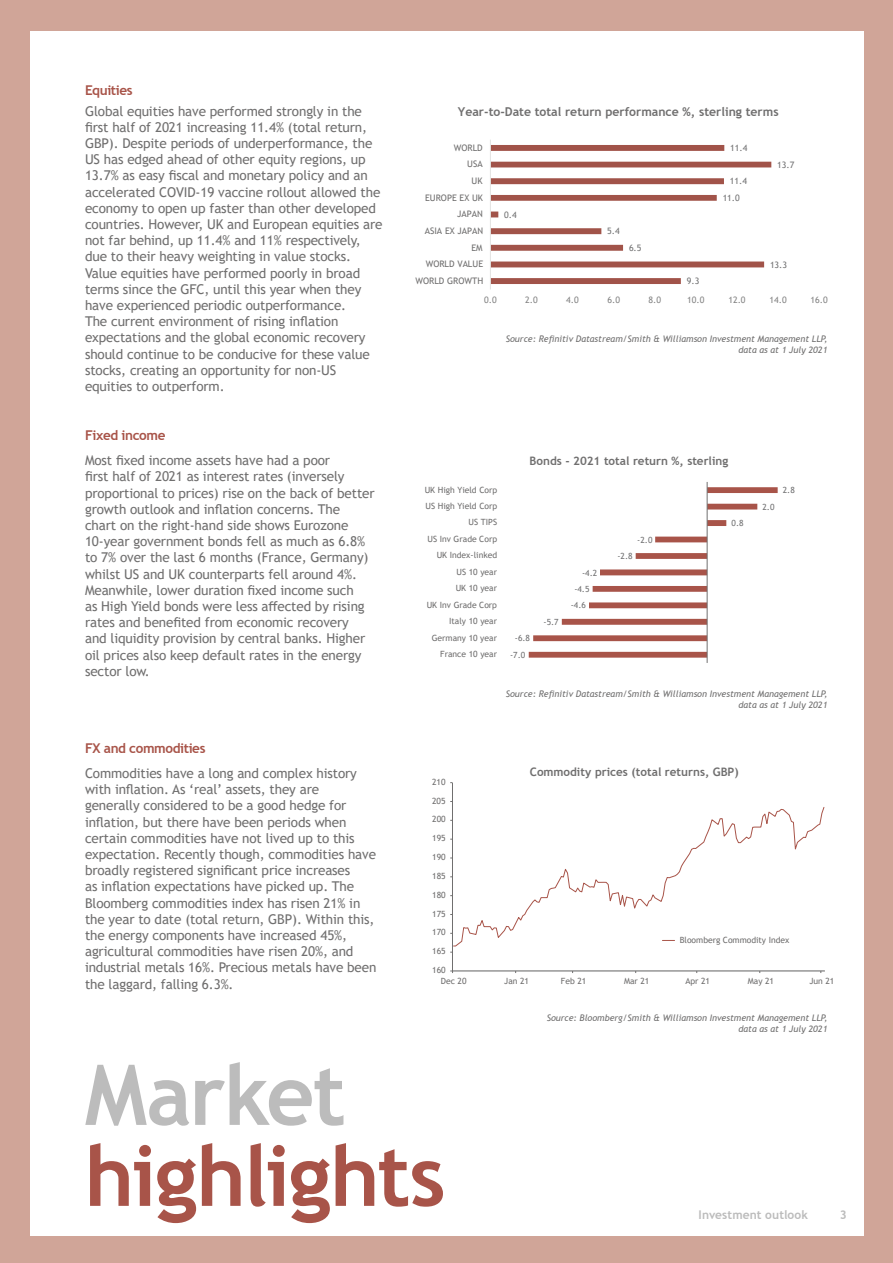
<style>
.page{position:relative;width:893px;height:1263px;background:#d0a598}
.page>*{position:absolute;margin:0;border:0;box-sizing:border-box;transform-origin:0 0}
.t1{font:700 84px "Trebuchet MS";letter-spacing:-.015em;color:#a85449}
.t2{font:700 84px "Trebuchet MS";letter-spacing:-.02em;color:#bcbcbc}
.t3{font:13.5px/16.2px "Trebuchet MS";letter-spacing:-.01em;color:#706f6f}
.t4{font:700 13.5px "Trebuchet MS";letter-spacing:-.03em;color:#a85449}
.t5{font:700 12.3px "Trebuchet MS";color:#706f6f}
.t6{font:700 12px "Trebuchet MS";letter-spacing:.01em;color:#bcbcbc}
.t7{font:700 11.7px "Trebuchet MS";color:#706f6f}
.t8{font:italic 9px/10.8px "Trebuchet MS";color:#706f6f;text-align:right}
.t9{font:9px/16.6px "Trebuchet MS";color:#706f6f;text-align:right}
.t10{font:8.85px/16.6px "Trebuchet MS";letter-spacing:-.005em;color:#737374}
.t11{font:8.85px "Trebuchet MS";letter-spacing:-.005em;color:#858585}
.t12{font:8.55px/16.5px "Trebuchet MS";color:#706f6f;text-align:right}
.t13{font:8.55px/16.5px "Trebuchet MS";color:#737374;text-align:center}
</style>
<div class="page">
<div style="left:30px;top:31px;width:833px;height:1204px;background:#fff"></div>
<svg style="left:491px;top:145px;width:280px;height:139px"></svg>
<hr style="left:490px;top:140px;width:1px;height:149px;background:#e3e3e2">
<svg style="left:529px;top:487px;width:249px;height:171px"></svg>
<hr style="left:707px;top:482px;width:1px;height:181px;background:#706f6f">
<hr style="left:453px;top:971px;width:372px;height:1px;background:#706f6f">
<hr style="left:452px;top:783px;width:1px;height:188px;background:#706f6f">
<svg style="left:453px;top:807px;width:372px;height:140px"></svg>
<svg style="left:662px;top:940px;width:13px;height:1px"></svg>
<p class="t4" style="left:85px;top:82px;width:49px">Equities</p>
<p class="t3" style="left:85px;top:103px;width:299px">Global equities have performed strongly in the first half of 2021 increasing 11.4% (total return, GBP). Despite periods of underperformance, the US has edged ahead of other equity regions, up 13.7% as easy fiscal and monetary policy and an accelerated COVID-19 vaccine rollout allowed the economy to open up faster than other developed countries. However, UK and European equities are not far behind, up 11.4% and 11% respectively, due to their heavy weighting in value stocks.<br>Value equities have performed poorly in broad terms since the GFC, until this year when they have experienced periodic outperformance.<br>The current environment of rising inflation expectations and the global economic recovery should continue to be conducive for these value stocks, creating an opportunity for non-US equities to outperform.</p>
<p class="t4" style="left:85px;top:427px;width:82px">Fixed income</p>
<p class="t3" style="left:85px;top:452px;width:291px">Most fixed income assets have had a poor<br>first half of 2021 as interest rates (inversely proportional to prices) rise on the back of better growth outlook and inflation concerns. The chart on the right-hand side shows Eurozone 10-year government bonds fell as much as 6.8% to 7% over the last 6 months (France, Germany) whilst US and UK counterparts fell around 4%.<br>Meanwhile, lower duration fixed income such<br>as High Yield bonds were less affected by rising rates and benefited from economic recovery<br>and liquidity provision by central banks. Higher oil prices also keep default rates in the energy sector low.</p>
<p class="t4" style="left:85px;top:740px;width:122px">FX and commodities</p>
<p class="t3" style="left:85px;top:765px;width:293px">Commodities have a long and complex history with inflation. As ‘real’ assets, they are generally considered to be a good hedge for inflation, but there have been periods when certain commodities have not lived up to this expectation. Recently though, commodities have broadly registered significant price increases<br>as inflation expectations have picked up. The Bloomberg commodities index has risen 21% in the year to date (total return, GBP). Within this, the energy components have increased 45%, agricultural commodities have risen 20%, and industrial metals 16%. Precious metals have been the laggard, falling 6.3%.</p>
<p class="t5" style="left:458px;top:104px;width:322px">Year-to-Date total return performance %, sterling terms</p>
<p class="t9" style="left:415px;top:139px;width:69px">WORLD<br>USA<br>UK<br>EUROPE EX UK<br>JAPAN<br>ASIA EX JAPAN<br>EM<br>WORLD VALUE<br>WORLD GROWTH</p>
<p class="t10" style="left:504px;top:206px;width:14px">0.4</p>
<p class="t10" style="left:607px;top:223px;width:14px">5.4</p>
<p class="t10" style="left:629px;top:239px;width:14px">6.5</p>
<p class="t10" style="left:687px;top:273px;width:14px">9.3</p>
<p class="t10" style="left:730px;top:140px;width:19px">11.4</p>
<p class="t10" style="left:723px;top:173px;width:26px;text-indent:7px">11.4<br>11.0</p>
<p class="t10" style="left:777px;top:156px;width:19px">13.7</p>
<p class="t10" style="left:770px;top:256px;width:19px">13.3</p>
<p class="t11" style="left:484px;top:294px;width:14px">0.0</p>
<p class="t11" style="left:525px;top:294px;width:14px">2.0</p>
<p class="t11" style="left:566px;top:294px;width:14px">4.0</p>
<p class="t11" style="left:607px;top:294px;width:14px">6.0</p>
<p class="t11" style="left:648px;top:294px;width:14px">8.0</p>
<p class="t11" style="left:687px;top:294px;width:19px">10.0</p>
<p class="t11" style="left:728px;top:294px;width:19px">12.0</p>
<p class="t11" style="left:769px;top:294px;width:19px">14.0</p>
<p class="t11" style="left:811px;top:294px;width:19px">16.0</p>
<p class="t8" style="left:506px;top:333px;width:323px">Source: Refinitiv Datastream/Smith &amp; Williamson Investment Management LLP, data as at 1 July 2021</p>
<p class="t12" style="left:425px;top:481px;width:74px">UK High Yield Corp<br>US High Yield Corp<br>US TIPS<br>US Inv Grade Corp<br>UK Index-linked<br>US 10 year<br>UK 10 year<br>UK Inv Grade Corp<br>Italy 10 year<br>Germany 10 year<br>France 10 year</p>
<p class="t7" style="left:529px;top:453px;width:200px">Bonds - 2021 total return %, sterling</p>
<p class="t13" style="left:510px;top:630px;width:21px">-6.8 -7.0</p>
<p class="t13" style="left:544px;top:613px;width:17px">-5.7</p>
<p class="t13" style="left:582px;top:564px;width:17px">-4.2</p>
<p class="t13" style="left:574px;top:581px;width:17px">-4.5</p>
<p class="t13" style="left:571px;top:597px;width:17px">-4.6</p>
<p class="t13" style="left:637px;top:531px;width:17px">-2.0</p>
<p class="t13" style="left:617px;top:548px;width:17px">-2.8</p>
<p class="t13" style="left:731px;top:515px;width:14px">0.8</p>
<p class="t13" style="left:762px;top:498px;width:14px">2.0</p>
<p class="t13" style="left:783px;top:482px;width:14px">2.8</p>
<p class="t8" style="left:506px;top:688px;width:323px">Source: Refinitiv Datastream/Smith &amp; Williamson Investment Management LLP, data as at 1 July 2021</p>
<p class="t12" style="left:432px;top:773px;width:15px">210</p>
<p class="t12" style="left:432px;top:792px;width:15px">205</p>
<p class="t12" style="left:432px;top:811px;width:15px">200</p>
<p class="t12" style="left:432px;top:830px;width:15px">195</p>
<p class="t12" style="left:432px;top:849px;width:15px">190</p>
<p class="t12" style="left:432px;top:867px;width:15px">185</p>
<p class="t12" style="left:432px;top:886px;width:15px">180</p>
<p class="t12" style="left:432px;top:905px;width:15px">175</p>
<p class="t12" style="left:432px;top:924px;width:15px">170</p>
<p class="t12" style="left:432px;top:943px;width:15px">165</p>
<p class="t12" style="left:432px;top:962px;width:15px">160</p>
<p class="t7" style="left:530px;top:765px;width:210px">Commodity prices (total returns, GBP)</p>
<p class="t12" style="left:680px;top:931px;width:111px">Bloomberg Commodity Index</p>
<p class="t12" style="left:441px;top:972px;width:27px">Dec 20</p>
<p class="t12" style="left:504px;top:972px;width:26px">Jan 21</p>
<p class="t12" style="left:561px;top:972px;width:27px">Feb 21</p>
<p class="t12" style="left:624px;top:972px;width:27px">Mar 21</p>
<p class="t12" style="left:685px;top:972px;width:26px">Apr 21</p>
<p class="t12" style="left:748px;top:972px;width:28px">May 21</p>
<p class="t12" style="left:809px;top:972px;width:26px">Jun 21</p>
<p class="t8" style="left:547px;top:1012px;width:282px">Source: Bloomberg/Smith &amp; Williamson Investment Management LLP, data as at 1 July 2021</p>
<h1 class="t2" style="left:85px;top:1042px;width:263px">Market</h1>
<h1 class="t1" style="left:85px;top:1123px;width:363px">highlights</h1>
<p class="t6" style="left:699px;top:1207px;width:111px">Investment outlook</p>
<p class="t6" style="left:840px;top:1207px;width:9px">3</p>
</div>
